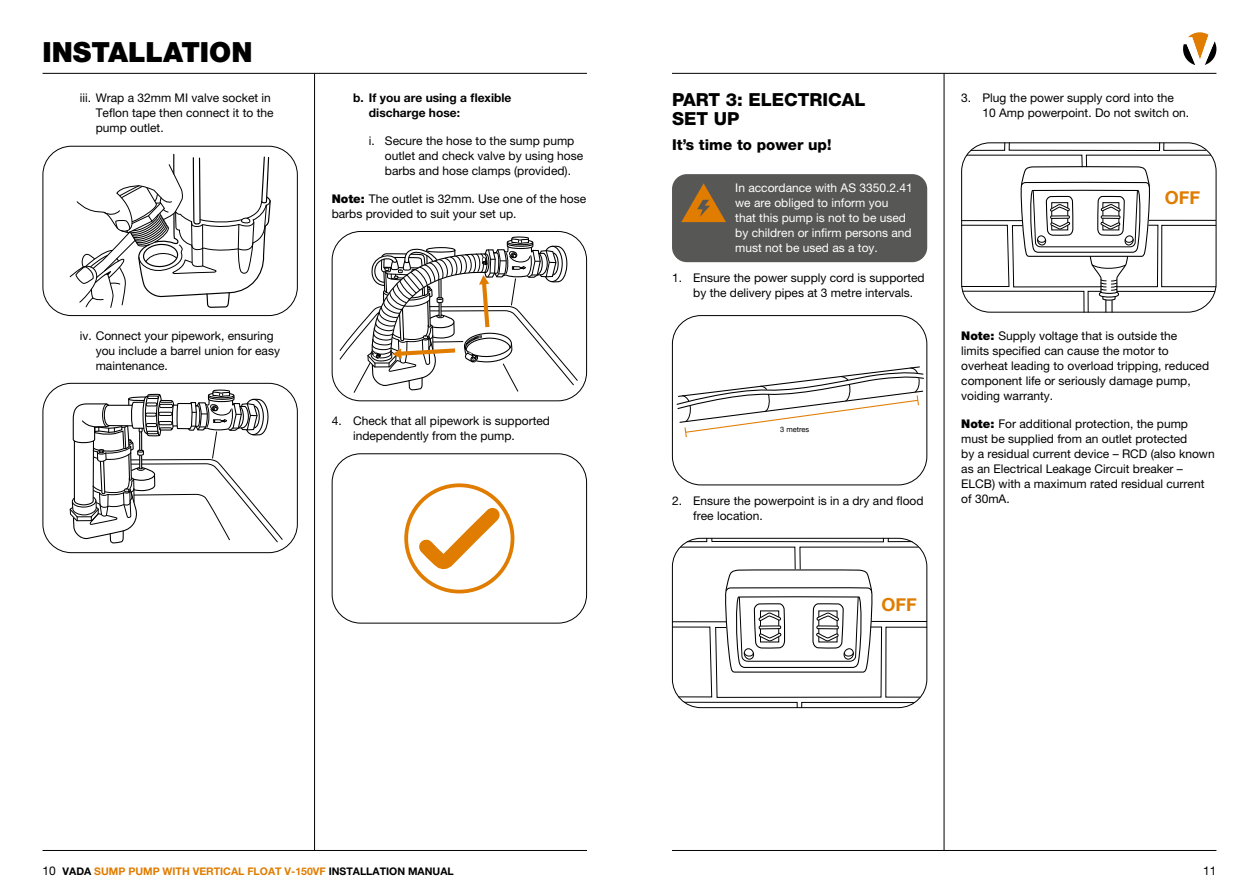
<style>
.page{position:relative;width:1259px;height:893px;background:#fff}
.page>*{position:absolute;margin:0;border:0;box-sizing:border-box;transform-origin:0 0}
.Heading{font:900 27.75px "Helvetica Neue LT Pro";color:#000}
.Sub_heading{font:800 18px/18.9px "Helvetica Neue LT Pro";color:#000}
.t1{font:700 18px "Helvetica Neue";color:#e07c00}
.Intro{font:800 15px "Helvetica Neue LT Pro";color:#000}
.Number{font:12px/15px "Helvetica Neue LT Pro";color:#000}
.Body{font:12px/15px "Helvetica Neue LT Pro";color:#000}
.Warning{font:12px/15px "Helvetica Neue LT Pro";color:#fff}
.Number-2{font:700 12px/15px "Helvetica Neue LT Pro";color:#000}
.t2{font:700 10.5px "Helvetica Neue LT Pro";color:#e07c00}
.t3{font:7.5px "Helvetica Neue";color:#000}
.s1{font-weight:900}
.s2{font-weight:400;font-size:12px;color:#000}
.s3{color:#000}
</style>
<div class="page">
<hr style="left:672px;top:73px;width:544px;height:1px;background:#000">
<hr style="left:672px;top:850px;width:544px;height:1px;background:#000">
<hr style="left:43px;top:73px;width:544px;height:1px;background:#000">
<hr style="left:43px;top:850px;width:544px;height:1px;background:#000">
<svg style="left:1183px;top:32px;width:33px;height:33px"></svg>
<hr style="left:314px;top:73px;width:1px;height:777px;background:#000">
<hr style="left:943px;top:73px;width:1px;height:777px;background:#000">
<svg style="left:69px;top:389px;width:214px;height:164px"></svg>
<div style="left:43px;top:383px;width:255px;height:170px;border:1px solid #000;border-radius:29px"></div>
<svg style="left:339px;top:237px;width:239px;height:164px"></svg>
<div style="left:332px;top:231px;width:255px;height:170px;border:1px solid #000;border-radius:29px"></div>
<div style="left:404px;top:483px;width:110px;height:110px;border:4px solid #e07c00;border-radius:50%"></div>
<svg style="left:406px;top:501px;width:101px;height:81px"></svg>
<div style="left:332px;top:453px;width:255px;height:170px;border:1px solid #000;border-radius:29px"></div>
<svg style="left:69px;top:154px;width:202px;height:154px"></svg>
<div style="left:43px;top:146px;width:255px;height:170px;border:1px solid #000;border-radius:29px"></div>
<svg style="left:676px;top:366px;width:248px;height:72px"></svg>
<div style="left:672px;top:315px;width:255px;height:170px;border:1px solid #000;border-radius:29px"></div>
<svg style="left:963px;top:144px;width:253px;height:167px"></svg>
<div style="left:1100px;top:215px;width:20px;height:4px;border:1px solid #000"></div>
<div style="left:961px;top:142px;width:255px;height:171px;border:1px solid #000;border-radius:29px"></div>
<svg style="left:672px;top:538px;width:255px;height:170px"></svg>
<div style="left:816px;top:625px;width:23px;height:4px;border:1px solid #000;border-radius:2px"></div>
<div style="left:672px;top:538px;width:255px;height:170px;border:1px solid #000;border-radius:29px"></div>
<div style="left:672px;top:174px;width:255px;height:88px;background:#575756;border-radius:15px"></div>
<svg style="left:681px;top:183px;width:45px;height:39px"></svg>
<p class="Heading" style="left:43px;top:36px;width:211px">INSTALLATION</p>
<p class="Number" style="left:96px;top:90px;width:179px;text-indent:-16px">iii. Wrap a 32mm MI valve socket in<br>Teflon tape then connect it to the pump outlet.</p>
<p class="Number" style="left:96px;top:328px;width:186px;text-indent:-16px">iv. Connect your pipework, ensuring you include a barrel union for easy maintenance.</p>
<p class="Number-2" style="left:369px;top:90px;width:144px;text-indent:-16px">b. If you are using a flexible discharge hose:</p>
<p class="Number" style="left:385px;top:133px;width:200px;text-indent:-16px">i. Secure the hose to the sump pump outlet and check valve by using hose barbs and hose clamps (provided).</p>
<p class="Body" style="left:332px;top:191px;width:256px"><span class="s1">Note:</span> The outlet is 32mm. Use one of the hose barbs provided to suit your set up.</p>
<p class="Number" style="left:353px;top:413px;width:198px;text-indent:-21px">4. Check that all pipework is supported independently from the pump.</p>
<p class="Sub_heading" style="left:672px;top:90px;width:195px">PART 3: ELECTRICAL<br>SET UP</p>
<p class="Intro" style="left:672px;top:135px;width:161px">It’s time to power up!</p>
<p class="Warning" style="left:735px;top:180px;width:179px">In accordance with AS 3350.2.41 we are obliged to inform you<br>that this pump is not to be used by children or infirm persons and must not be used as a toy.</p>
<p class="Number" style="left:693px;top:271px;width:233px;text-indent:-21px">1. Ensure the power supply cord is supported by the delivery pipes at 3 metre intervals.</p>
<p class="t3" style="left:780px;top:424px;width:31px">3 metres</p>
<p class="Number" style="left:693px;top:493px;width:232px;text-indent:-21px">2. Ensure the powerpoint is in a dry and flood free location.</p>
<p class="t1" style="left:881px;top:590px;width:37px">OFF</p>
<p class="Number" style="left:982px;top:90px;width:208px;text-indent:-21px">3. Plug the power supply cord into the<br>10 Amp powerpoint. Do not switch on.</p>
<p class="t1" style="left:1164px;top:184px;width:37px">OFF</p>
<p class="Body" style="left:961px;top:328px;width:249px"><span class="s1">Note:</span> Supply voltage that is outside the<br>limits specified can cause the motor to overheat leading to overload tripping, reduced component life or seriously damage pump, voiding warranty.</p>
<p class="Body" style="left:961px;top:416px;width:255px"><span class="s1">Note:</span> For additional protection, the pump must be supplied from an outlet protected<br>by a residual current device – RCD (also known as an Electrical Leakage Circuit breaker – ELCB) with a maximum rated residual current of 30mA.</p>
<p class="t2" style="left:43px;top:865px;width:413px"><span class="s2">10</span> <span class="s3">VADA</span> SUMP PUMP WITH VERTICAL FLOAT V-150VF <span class="s3">INSTALLATION MANUAL</span></p>
<p class="Body" style="left:1203px;top:863px;width:15px">11</p>
</div>
